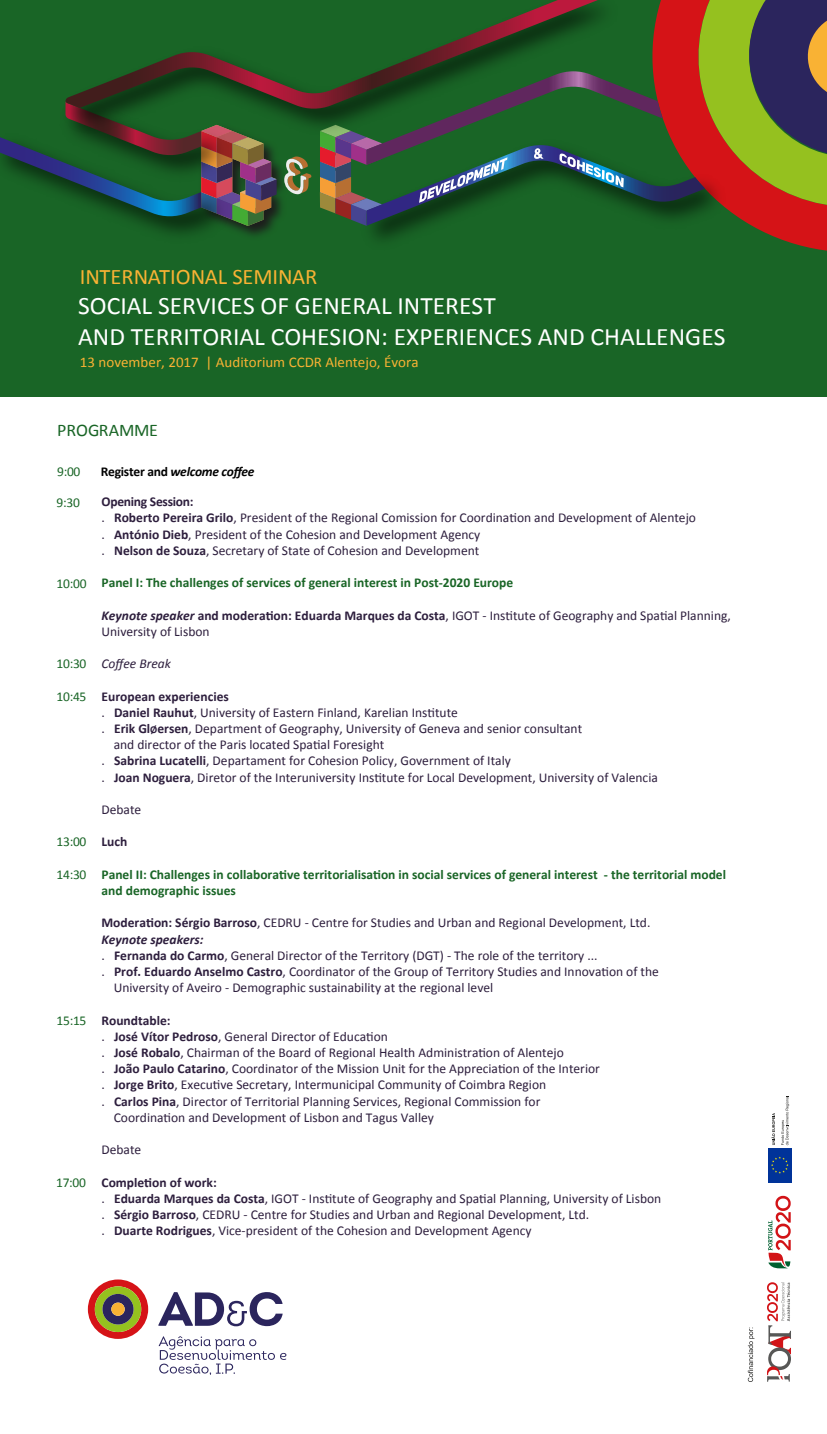
<style>
.page{position:relative;width:827px;height:1434px;background:#fff}
.page>*{position:absolute;margin:0;border:0;box-sizing:border-box;transform-origin:0 0}
.t1{font:25.2px/30.2px "Calibri";color:#fff}
.t2{font:22.2px "Calibri";letter-spacing:-.005em;color:#f9b234}
.t3{font:17.7px "Calibri";color:#196526}
.t4{font:14.85px "Calibri";color:#f9b234}
.t5{font:13.5px/16.2px "Calibri";color:#2d1e3d}
.t6{font:700 13.5px/16.2px "Calibri";color:#196526}
.t7{font:13.5px "Calibri";letter-spacing:-.02em;color:#196526}
.t8{font:700 13.5px "Calibri";color:#2d1e3d}
.t9{font:italic 700 13.5px "Calibri";letter-spacing:-.02em;color:#000}
.t10{font:italic 700 13.5px "Calibri";color:#2d1e3d}
.t11{font:italic 13.5px "Calibri";color:#2d1e3d}
.s1{font-style:normal}
.s2{font-weight:700}
.s3{font-weight:700;font-style:italic}
.s4{font-weight:700;font-size:10.5px}
</style>
<div class="page">
<div style="left:0;top:0;width:826px;height:397px;background:#196526"></div>
<img style="left:234px;top:156px;width:61px;height:80px">
<svg style="left:65px;top:51px;width:255px;height:59px"></svg>
<svg style="left:0;top:101px;width:276px;height:125px"></svg>
<svg style="left:284px;top:157px;width:27px;height:39px"></svg>
<svg style="left:771px;top:1113px;width:3px;height:32px"></svg>
<svg style="left:781px;top:1096px;width:8px;height:49px"></svg>
<div style="left:768px;top:1148px;width:23px;height:34px;background:#039"></div>
<svg style="left:771px;top:1157px;width:17px;height:17px"></svg>
<svg style="left:768px;top:1196px;width:22px;height:72px"></svg>
<svg style="left:767px;top:1282px;width:23px;height:100px"></svg>
<svg style="left:747px;top:1328px;width:7px;height:54px"></svg>
<svg style="left:88px;top:1279px;width:60px;height:60px"></svg>
<div style="left:111px;top:1303px;width:14px;height:13px;background:#f9b234;border-radius:50%"></div>
<svg style="left:158px;top:1292px;width:124px;height:34px"></svg>
<svg style="left:159px;top:1336px;width:127px;height:39px"></svg>
<svg style="left:320px;top:0;width:506px;height:251px"></svg>
<h2 class="t2" style="left:80px;top:263px;width:239px">INTERNATIONAL SEMINAR</h2>
<h1 class="t1" style="left:78px;top:291px;width:648px">SOCIAL SERVICES OF GENERAL INTEREST<br>AND TERRITORIAL COHESION: EXPERIENCES AND CHALLENGES</h1>
<p class="t4" style="left:80px;top:353px;width:340px">13 november, 2017 | Auditorium CCDR Alentejo, Évora</p>
<h3 class="t3" style="left:57px;top:419px;width:102px">PROGRAMME</h3>
<p class="t7" style="left:57px;top:463px;width:25px">9:00</p>
<p class="t9" style="left:101px;top:463px;width:155px"><span class="s1">Register and</span> welcome coffee</p>
<p class="t7" style="left:56px;top:494px;width:25px">9:30</p>
<p class="t5" style="left:101px;top:494px;width:596px"><span class="s2">Opening Session:<br></span>. <span class="s2">Roberto Pereira Grilo</span>, President of the Regional Comission for Coordination and Development of Alentejo . <span class="s2">António Dieb</span>, President of the Cohesion and Development Agency<br>. <span class="s2">Nelson de Souza</span>, Secretary of State of Cohesion and Development</p>
<p class="t6" style="left:101px;top:575px;width:413px">Panel I: The challenges of services of general interest in Post-2020 Europe</p>
<p class="t5" style="left:101px;top:607px;width:630px"><span class="s3">Keynote speaker</span> <span class="s2">and moderation: Eduarda Marques da Costa</span>, IGOT - Institute of Geography and Spatial Planning,<br>University of Lisbon</p>
<p class="t11" style="left:101px;top:654px;width:71px">Coffee Break</p>
<p class="t8" style="left:101px;top:687px;width:129px">European experiencies</p>
<p class="t5" style="left:101px;top:704px;width:358px">. <span class="s2">Daniel Rauhut</span>, University of Eastern Finland, Karelian Institute</p>
<p class="t5" style="left:101px;top:720px;width:482px">. <span class="s2">Erik Gl</span><span class="s4">Ø</span><span class="s2">ersen</span>, Department of Geography, University of Geneva and senior consultant</p>
<p class="t5" style="left:114px;top:737px;width:272px">and director of the Paris located Spatial Foresight</p>
<p class="t5" style="left:101px;top:753px;width:411px">. <span class="s2">Sabrina Lucatelli</span>, Departament for Cohesion Policy, Government of Italy</p>
<p class="t5" style="left:101px;top:769px;width:557px">. <span class="s2">Joan Noguera</span>, Diretor of the Interuniversity Institute for Local Development, University of Valencia</p>
<p class="t5" style="left:101px;top:801px;width:41px">Debate</p>
<p class="t8" style="left:101px;top:833px;width:27px">Luch</p>
<p class="t6" style="left:101px;top:866px;width:626px">Panel II: Challenges in collaborative territorialisation in social services of general interest - the territorial model and demographic issues</p>
<p class="t5" style="left:101px;top:915px;width:550px"><span class="s2">Moderation: Sérgio Barroso</span>, CEDRU - Centre for Studies and Urban and Regional Development, Ltd.</p>
<p class="t10" style="left:101px;top:931px;width:104px">Keynote speakers:</p>
<p class="t5" style="left:101px;top:947px;width:497px">. <span class="s2">Fernanda do Carmo</span>, General Director of the Territory (DGT) - The role of the territory ...</p>
<p class="t5" style="left:101px;top:963px;width:558px">. <span class="s2">Prof. Eduardo Anselmo Castro</span>, Coordinator of the Group of Territory Studies and Innovation of the</p>
<p class="t5" style="left:114px;top:980px;width:381px">University of Aveiro - Demographic sustainability at the regional level</p>
<p class="t8" style="left:101px;top:1011px;width:71px">Roundtable:</p>
<p class="t5" style="left:101px;top:1028px;width:288px">. <span class="s2">José Vítor Pedroso</span>, General Director of Education</p>
<p class="t5" style="left:101px;top:1044px;width:463px">. <span class="s2">José Robalo</span>, Chairman of the Board of Regional Health Administration of Alentejo</p>
<p class="t5" style="left:101px;top:1061px;width:500px">. <span class="s2">João Paulo Catarino</span>, Coordinator of the Mission Unit for the Appreciation of the Interior</p>
<p class="t5" style="left:101px;top:1077px;width:446px">. <span class="s2">Jorge Brito</span>, Executive Secretary, Intermunicipal Community of Coimbra Region</p>
<p class="t5" style="left:101px;top:1093px;width:440px">. <span class="s2">Carlos Pina</span>, Director of Territorial Planning Services, Regional Commission for</p>
<p class="t5" style="left:114px;top:1109px;width:321px">Coordination and Development of Lisbon and Tagus Valley</p>
<p class="t5" style="left:101px;top:1142px;width:41px">Debate</p>
<p class="t5" style="left:101px;top:1174px;width:561px"><span class="s2">Completion of work:<br></span>. <span class="s2">Eduarda Marques da Costa</span>, IGOT - Institute of Geography and Spatial Planning, University of Lisbon . <span class="s2">Sérgio Barroso</span>, CEDRU - Centre for Studies and Urban and Regional Development, Ltd.<br>. <span class="s2">Duarte Rodrigues</span>, Vice-president of the Cohesion and Development Agency</p>
<p class="t7" style="left:56px;top:574px;width:32px">10:00</p>
<p class="t7" style="left:56px;top:655px;width:31px">10:30</p>
<p class="t7" style="left:56px;top:688px;width:31px">10:45</p>
<p class="t7" style="left:56px;top:833px;width:31px">13:00</p>
<p class="t7" style="left:56px;top:866px;width:31px">14:30</p>
<p class="t7" style="left:56px;top:1012px;width:31px">15:15</p>
<p class="t7" style="left:56px;top:1174px;width:31px">17:00</p>
</div>
